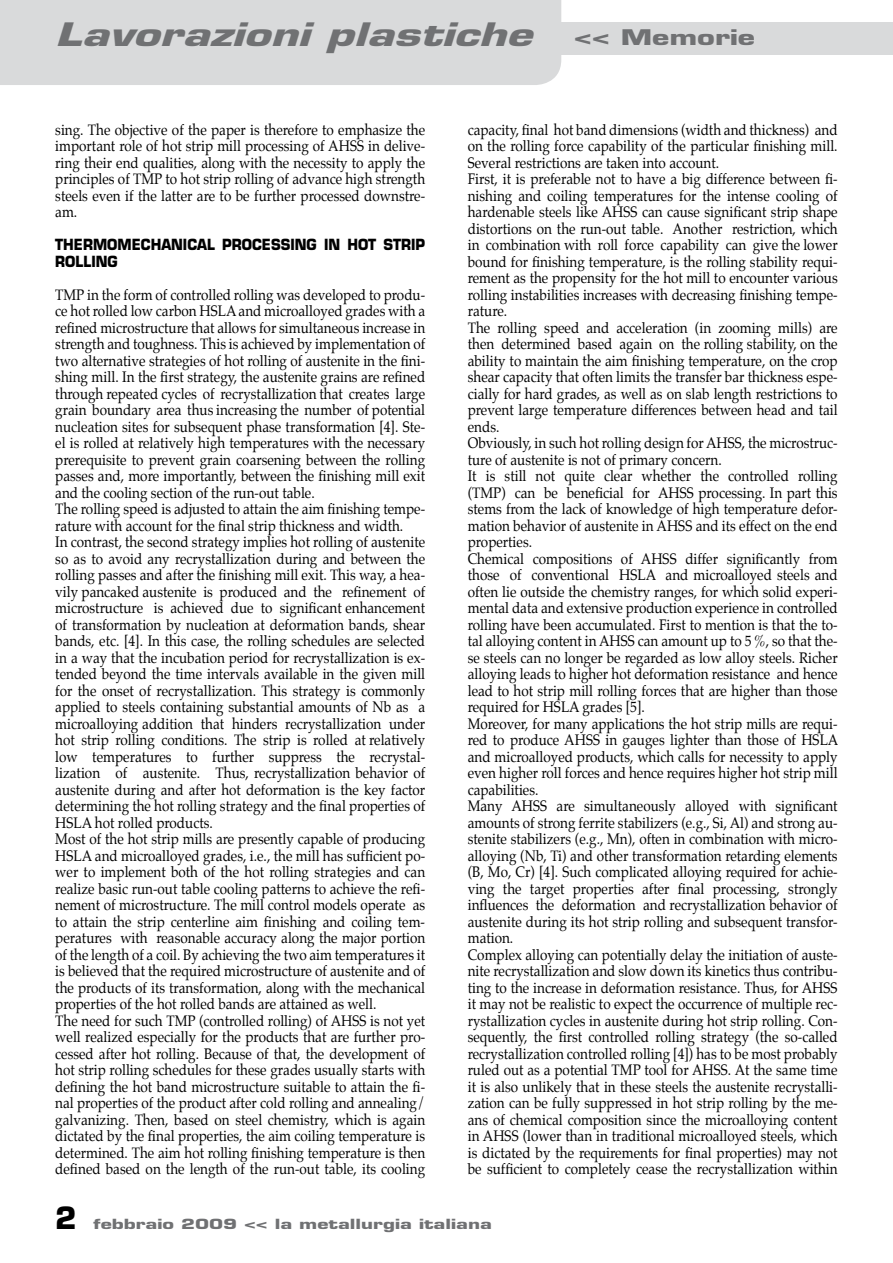
<style>
.page{position:relative;width:893px;height:1263px;background:#fff}
.page>*{position:absolute;margin:0;border:0;box-sizing:border-box;transform-origin:0 0}
.t1{font:italic 700 31.5px "Eurostile";color:#707173;scale:1.43 1}
.t2{font:700 30px "Eurostile";color:#000}
.t3{font:700 21px "Eurostile";color:#707173;scale:1.43 1}
.t4{font:15px/16.5px "Palatino";color:#000;scale:.9 1}
.t5{font:700 15px/16.5px "Eurostile";color:#000;scale:.9 1}
.t6{font:700 13.65px "Eurostile";color:#707173;scale:1.43 1}
</style>
<div class="page">
<div style="left:0;top:22px;width:893px;height:33px;background:#d9dadb"></div>
<div style="left:0;top:0;width:561px;height:85px;background:#d9dadb"></div>
<h1 class="t1" style="left:55px;top:15px;width:335px">Lavorazioni plastiche</h1>
<h3 class="t3" style="left:574px;top:25px;width:128px">&lt;&lt; Memorie</h3>
<p class="t4" style="left:55px;top:121px;width:413px;text-align:justify">sing. The objective of the paper is therefore to emphasize the important role of hot strip mill processing of AHSS in delive&shy;ring their end qualities, along with the necessity to apply the principles of TMP to hot strip rolling of advance high strength steels even if the latter are to be further processed downstre&shy;am.</p>
<p class="t5" style="left:55px;top:236px;width:413px">THERMOMECHANICAL PROCESSING IN HOT STRIP<br>ROLLING</p>
<p class="t4" style="left:55px;top:286px;width:413px">TMP in the form of controlled rolling was developed to produ&shy;ce hot rolled low carbon HSLA and microalloyed grades with a refined microstructure that allows for simultaneous increase in strength and toughness. This is achieved by implementation of two alternative strategies of hot rolling of austenite in the fini&shy;shing mill. In the first strategy, the austenite grains are refined through repeated cycles of recrystallization that creates large grain boundary area thus increasing the number of potential nucleation sites for subsequent phase transformation [4]. Ste&shy;el is rolled at relatively high temperatures with the necessary prerequisite to prevent grain coarsening between the rolling passes and, more importantly, between the finishing mill exit and the cooling section of the run-out table.<br>The rolling speed is adjusted to attain the aim finishing tempe&shy;rature with account for the final strip thickness and width.<br>In contrast, the second strategy implies hot rolling of austenite so as to avoid any recrystallization during and between the rolling passes and after the finishing mill exit. This way, a hea&shy;vily pancaked austenite is produced and the refinement of microstructure is achieved due to significant enhancement of transformation by nucleation at deformation bands, shear bands, etc. [4]. In this case, the rolling schedules are selected in a way that the incubation period for recrystallization is ex&shy;tended beyond the time intervals available in the given mill for the onset of recrystallization. This strategy is commonly applied to steels containing substantial amounts of Nb as a microalloying addition that hinders recrystallization under hot strip rolling conditions. The strip is rolled at relatively low temperatures to further suppress the recrystal&shy;lization of austenite. Thus, recrystallization behavior of austenite during and after hot deformation is the key factor determining the hot rolling strategy and the final properties of HSLA hot rolled products.<br>Most of the hot strip mills are presently capable of producing HSLA and microalloyed grades, i.e., the mill has sufficient po&shy;wer to implement both of the hot rolling strategies and can realize basic run-out table cooling patterns to achieve the refi&shy;nement of microstructure. The mill control models operate as to attain the strip centerline aim finishing and coiling tem&shy;peratures with reasonable accuracy along the major portion of the length of a coil. By achieving the two aim temperatures it is believed that the required microstructure of austenite and of the products of its transformation, along with the mechanical properties of the hot rolled bands are attained as well.<br>The need for such TMP (controlled rolling) of AHSS is not yet well realized especially for the products that are further pro&shy;cessed after hot rolling. Because of that, the development of hot strip rolling schedules for these grades usually starts with defining the hot band microstructure suitable to attain the fi&shy;nal properties of the product after cold rolling and annealing/ galvanizing. Then, based on steel chemistry, which is again dictated by the final properties, the aim coiling temperature is determined. The aim hot rolling finishing temperature is then defined based on the length of the run-out table, its cooling</p>
<p class="t4" style="left:468px;top:121px;width:413px">capacity, final hot band dimensions (width and thickness) and on the rolling force capability of the particular finishing mill.<br>Several restrictions are taken into account.<br>First, it is preferable not to have a big difference between fi&shy;nishing and coiling temperatures for the intense cooling of hardenable steels like AHSS can cause significant strip shape distortions on the run-out table. Another restriction, which in combination with roll force capability can give the lower bound for finishing temperature, is the rolling stability requi&shy;rement as the propensity for the hot mill to encounter various rolling instabilities increases with decreasing finishing tempe&shy;rature.<br>The rolling speed and acceleration (in zooming mills) are then determined based again on the rolling stability, on the ability to maintain the aim finishing temperature, on the crop shear capacity that often limits the transfer bar thickness espe&shy;cially for hard grades, as well as on slab length restrictions to prevent large temperature differences between head and tail ends.<br>Obviously, in such hot rolling design for AHSS, the microstruc&shy;ture of austenite is not of primary concern.<br>It is still not quite clear whether the controlled rolling (TMP) can be beneficial for AHSS processing. In part this stems from the lack of knowledge of high temperature defor&shy;mation behavior of austenite in AHSS and its effect on the end properties.<br>Chemical compositions of AHSS differ significantly from those of conventional HSLA and microalloyed steels and often lie outside the chemistry ranges, for which solid experi&shy;mental data and extensive production experience in controlled rolling have been accumulated. First to mention is that the to&shy;tal alloying content in AHSS can amount up to 5 %, so that the&shy;se steels can no longer be regarded as low alloy steels. Richer alloying leads to higher hot deformation resistance and hence lead to hot strip mill rolling forces that are higher than those required for HSLA grades [5].<br>Moreover, for many applications the hot strip mills are requi&shy;red to produce AHSS in gauges lighter than those of HSLA and microalloyed products, which calls for necessity to apply even higher roll forces and hence requires higher hot strip mill capabilities.<br>Many AHSS are simultaneously alloyed with significant amounts of strong ferrite stabilizers (e.g., Si, Al) and strong au&shy;stenite stabilizers (e.g., Mn), often in combination with micro&shy;alloying (Nb, Ti) and other transformation retarding elements (B, Mo, Cr) [4]. Such complicated alloying required for achie&shy;ving the target properties after final processing, strongly influences the deformation and recrystallization behavior of austenite during its hot strip rolling and subsequent transfor&shy;mation.<br>Complex alloying can potentially delay the initiation of auste&shy;nite recrystallization and slow down its kinetics thus contribu&shy;ting to the increase in deformation resistance. Thus, for AHSS it may not be realistic to expect the occurrence of multiple rec&shy;rystallization cycles in austenite during hot strip rolling. Con&shy;sequently, the first controlled rolling strategy (the so-called recrystallization controlled rolling [4]) has to be most probably ruled out as a potential TMP tool for AHSS. At the same time it is also unlikely that in these steels the austenite recrystalli&shy;zation can be fully suppressed in hot strip rolling by the me&shy;ans of chemical composition since the microalloying content in AHSS (lower than in traditional microalloyed steels, which is dictated by the requirements for final properties) may not be sufficient to completely cease the recrystallization within</p>
<h2 class="t2" style="left:55px;top:1199px;width:23px">2</h2>
<p class="t6" style="left:93px;top:1215px;width:280px">febbraio 2009 &lt;&lt; la metallurgia italiana</p>
</div>
